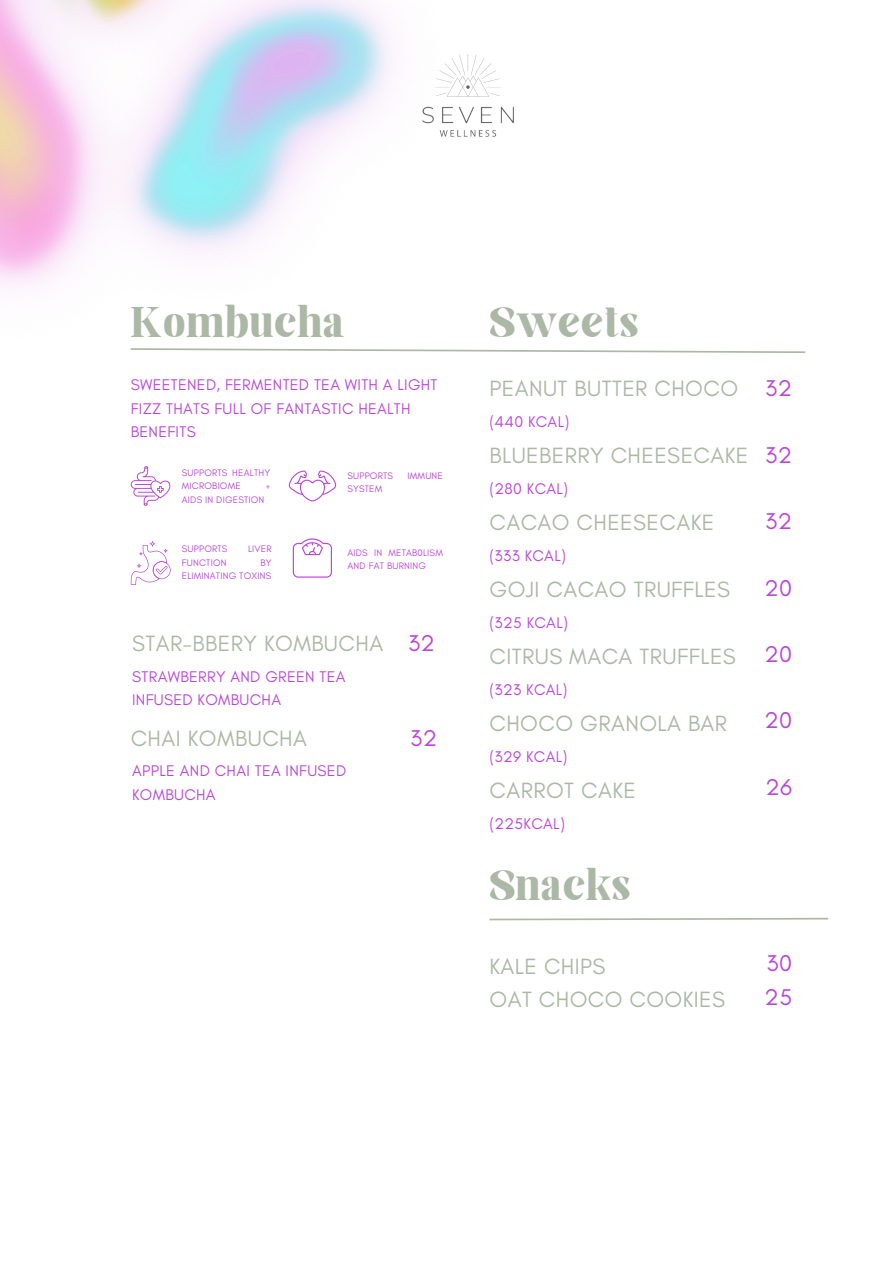
<style>
.page{position:relative;width:893px;height:1263px;background:#fff}
.page>*{position:absolute;margin:0;border:0;box-sizing:border-box;transform-origin:0 0}
.t1{font:41.25px "Elika Gorica";letter-spacing:.02em;color:#acb8a6}
.t2{font:23.25px/33.8px "Glacial Indifference";letter-spacing:.02em;color:#bb46db}
.t3{font:22.5px/33.8px "Glacial Indifference";letter-spacing:.02em;color:#acb8a6}
.t4{font:15.75px/23.6px "Glacial Indifference";letter-spacing:.02em;color:#bb46db}
.t5{font:9.6px/13.5px "Glacial Indifference";letter-spacing:.02em;color:#bb46db}
</style>
<div class="page">
<svg style="left:130px;top:348px;width:676px;height:5px"></svg>
<svg style="left:489px;top:917px;width:340px;height:4px"></svg>
<svg style="left:131px;top:466px;width:40px;height:40px"></svg>
<svg style="left:289px;top:470px;width:47px;height:31px"></svg>
<svg style="left:131px;top:541px;width:40px;height:44px"></svg>
<svg style="left:293px;top:538px;width:39px;height:40px"></svg>
<img style="left:398px;top:28px;width:116px;height:109px">
<h1 class="t1" style="left:131px;top:306px;width:215px">Kombucha</h1>
<h4 class="t4" style="left:131px;top:373px;width:308px">SWEETENED, FERMENTED TEA WITH A LIGHT<br>FIZZ THATS FULL OF FANTASTIC HEALTH<br>BENEFITS</h4>
<h2 class="t5" style="left:182px;top:466px;width:90px">SUPPORTS HEALTHY<br>MICROBIOME</h2>
<h2 class="t5" style="left:266px;top:479px;width:6px">+</h2>
<h2 class="t5" style="left:182px;top:493px;width:84px">AIDS IN DIGESTION</h2>
<h3 class="t5" style="left:347px;top:469px;width:47px">SUPPORTS</h3>
<h3 class="t5" style="left:407px;top:469px;width:37px">IMMUNE</h3>
<h3 class="t5" style="left:347px;top:482px;width:36px">SYSTEM</h3>
<h3 class="t5" style="left:182px;top:542px;width:47px">SUPPORTS</h3>
<h3 class="t5" style="left:248px;top:542px;width:25px">LIVER</h3>
<h3 class="t5" style="left:182px;top:556px;width:46px">FUNCTION</h3>
<h3 class="t5" style="left:182px;top:556px;width:91px;text-align:right">BY<br>ELIMINATING TOXINS</h3>
<h3 class="t5" style="left:347px;top:545px;width:97px">AIDS IN METAB0LISM<br>AND FAT BURNING</h3>
<p class="t3" style="left:132px;top:627px;width:252px">STAR-BBERY KOMBUCHA</p>
<h4 class="t4" style="left:132px;top:664px;width:215px">STRAWBERRY AND GREEN TEA<br>INFUSED KOMBUCHA</h4>
<h2 class="t2" style="left:408px;top:626px;width:28px">32</h2>
<p class="t3" style="left:131px;top:721px;width:178px">CHAI KOMBUCHA</p>
<h2 class="t2" style="left:410px;top:721px;width:28px">32</h2>
<p class="t4" style="left:132px;top:759px;width:215px">APPLE AND CHAI TEA INFUSED<br>KOMBUCHA</p>
<p class="t1" style="left:489px;top:306px;width:150px">Sweets</p>
<h1 class="t3" style="left:489px;top:372px;width:250px">PEANUT BUTTER CHOCO</h1>
<h1 class="t4" style="left:489px;top:410px;width:81px">(440 KCAL)</h1>
<h1 class="t3" style="left:489px;top:438px;width:260px">BLUEBERRY CHEESECAKE</h1>
<h1 class="t4" style="left:489px;top:477px;width:80px">(280 KCAL)</h1>
<h1 class="t3" style="left:489px;top:505px;width:226px">CACAO CHEESECAKE</h1>
<h1 class="t4" style="left:489px;top:544px;width:78px">(333 KCAL)</h1>
<h1 class="t3" style="left:489px;top:572px;width:242px">GOJI CACAO TRUFFLES</h1>
<h1 class="t4" style="left:489px;top:611px;width:80px">(325 KCAL)</h1>
<h1 class="t3" style="left:489px;top:639px;width:248px">CITRUS MACA TRUFFLES</h1>
<h1 class="t4" style="left:489px;top:678px;width:79px">(323 KCAL)</h1>
<h1 class="t3" style="left:489px;top:706px;width:239px">CHOCO GRANOLA BAR</h1>
<h1 class="t4" style="left:489px;top:745px;width:79px">(329 KCAL)</h1>
<h1 class="t3" style="left:489px;top:773px;width:148px">CARROT CAKE</h1>
<h1 class="t4" style="left:489px;top:812px;width:77px">(225KCAL)</h1>
<p class="t1" style="left:489px;top:869px;width:142px">Snacks</p>
<p class="t2" style="left:765px;top:371px;width:28px">32</p>
<p class="t2" style="left:765px;top:438px;width:28px">32</p>
<p class="t2" style="left:765px;top:504px;width:28px">32</p>
<p class="t2" style="left:764px;top:571px;width:29px">20</p>
<p class="t2" style="left:764px;top:637px;width:29px">20</p>
<p class="t2" style="left:764px;top:703px;width:29px">20</p>
<p class="t2" style="left:765px;top:770px;width:28px">26</p>
<p class="t3" style="left:489px;top:949px;width:237px">KALE CHIPS<br>OAT CHOCO COOKIES</p>
<h4 class="t2" style="left:764px;top:946px;width:29px">30<br>25</h4>
</div>
